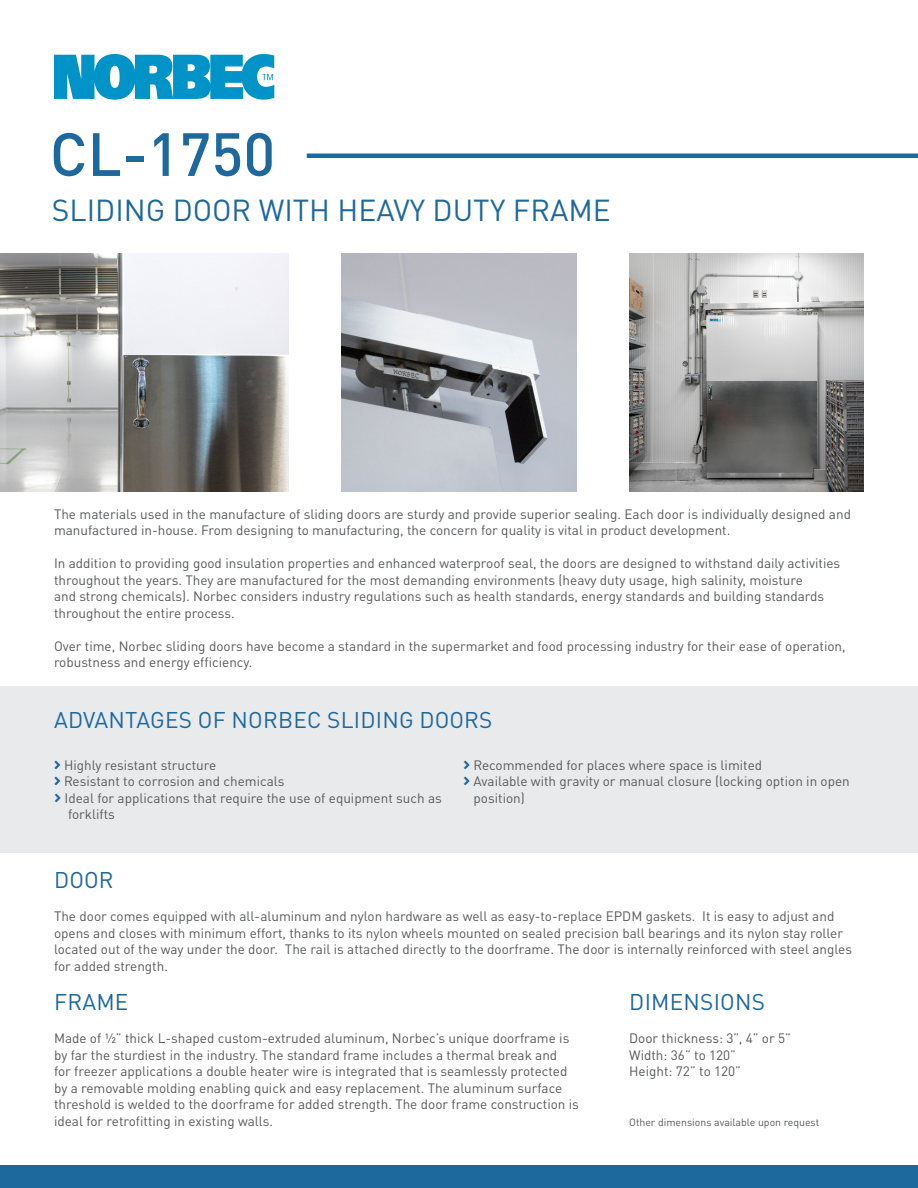
<style>
.page{position:relative;width:918px;height:1188px;background:#fff}
.page>*{position:absolute;margin:0;border:0;box-sizing:border-box;transform-origin:0 0}
.Gros_Titre{font:500 60px "DINOT";color:#1d689d}
.t1{font:30px "DINOT";color:#1d689d}
.grands_titres{font:22.5px "DINOT";letter-spacing:.01em;color:#1d689d}
.Texte{font:13.5px/16.5px "DINOT";color:#57585a}
.notes{font:10.5px "DINOT";color:#57585a}
</style>
<div class="page">
<svg style="left:54px;top:54px;width:220px;height:46px;background:#31a7d1"></svg>
<img style="left:0;top:254px;width:289px;height:237px">
<img style="left:342px;top:254px;width:234px;height:237px">
<img style="left:629px;top:254px;width:235px;height:237px">
<div style="left:0;top:686px;width:918px;height:167px;background:#e9eaeb"></div>
<hr style="left:307px;top:154px;width:611px;height:4px;background:#1d689d">
<div style="left:0;top:1165px;width:918px;height:23px;background:#1d689d"></div>
<p class="Gros_Titre" style="left:50px;top:116px;width:227px">CL-1750</p>
<p class="t1" style="left:52px;top:191px;width:560px">SLIDING DOOR WITH HEAVY DUTY FRAME</p>
<p class="Texte" style="left:54px;top:506px;width:799px">The materials used in the manufacture of sliding doors are sturdy and provide superior sealing. Each door is individually designed and manufactured in-house. From designing to manufacturing, the concern for quality is vital in product development.</p>
<p class="Texte" style="left:54px;top:555px;width:788px">In addition to providing good insulation properties and enhanced waterproof seal, the doors are designed to withstand daily activities throughout the years. They are manufactured for the most demanding environments (heavy duty usage, high salinity, moisture<br>and strong chemicals). Norbec considers industry regulations such as health standards, energy standards and building standards throughout the entire process.</p>
<p class="Texte" style="left:54px;top:638px;width:793px">Over time, Norbec sliding doors have become a standard in the supermarket and food processing industry for their ease of operation, robustness and energy efficiency.</p>
<p class="grands_titres" style="left:54px;top:705px;width:440px">ADVANTAGES OF NORBEC SLIDING DOORS</p>
<p class="Texte" style="left:64px;top:756px;width:154px">Highly resistant structure</p>
<p class="Texte" style="left:64px;top:773px;width:222px">Resistant to corrosion and chemicals</p>
<p class="Texte" style="left:65px;top:789px;width:379px">Ideal for applications that require the use of equipment such as forklifts</p>
<p class="Texte" style="left:474px;top:756px;width:290px">Recommended for places where space is limited</p>
<p class="Texte" style="left:474px;top:773px;width:378px">Available with gravity or manual closure (locking option in open position)</p>
<p class="grands_titres" style="left:54px;top:866px;width:61px">DOOR</p>
<p class="Texte" style="left:54px;top:908px;width:800px">The door comes equipped with all-aluminum and nylon hardware as well as easy-to-replace EPDM gaskets. It is easy to adjust and opens and closes with minimum effort, thanks to its nylon wheels mounted on sealed precision ball bearings and its nylon stay roller located out of the way under the door. The rail is attached directly to the doorframe. The door is internally reinforced with steel angles for added strength.</p>
<p class="grands_titres" style="left:54px;top:988px;width:76px">FRAME</p>
<p class="Texte" style="left:54px;top:1030px;width:526px">Made of ½” thick L-shaped custom-extruded aluminum, Norbec’s unique doorframe is by far the sturdiest in the industry. The standard frame includes a thermal break and<br>for freezer applications a double heater wire is integrated that is seamlessly protected by a removable molding enabling quick and easy replacement. The aluminum surface threshold is welded to the doorframe for added strength. The door frame construction is ideal for retrofitting in existing walls.</p>
<p class="grands_titres" style="left:629px;top:988px;width:137px">DIMENSIONS</p>
<p class="Texte" style="left:629px;top:1030px;width:163px">Door thickness: 3”, 4” or 5”</p>
<p class="Texte" style="left:629px;top:1046px;width:108px">Width: 36” to 120”</p>
<p class="Texte" style="left:629px;top:1063px;width:113px">Height: 72” to 120”</p>
<p class="notes" style="left:629px;top:1115px;width:191px">Other dimensions available upon request</p>
</div>
